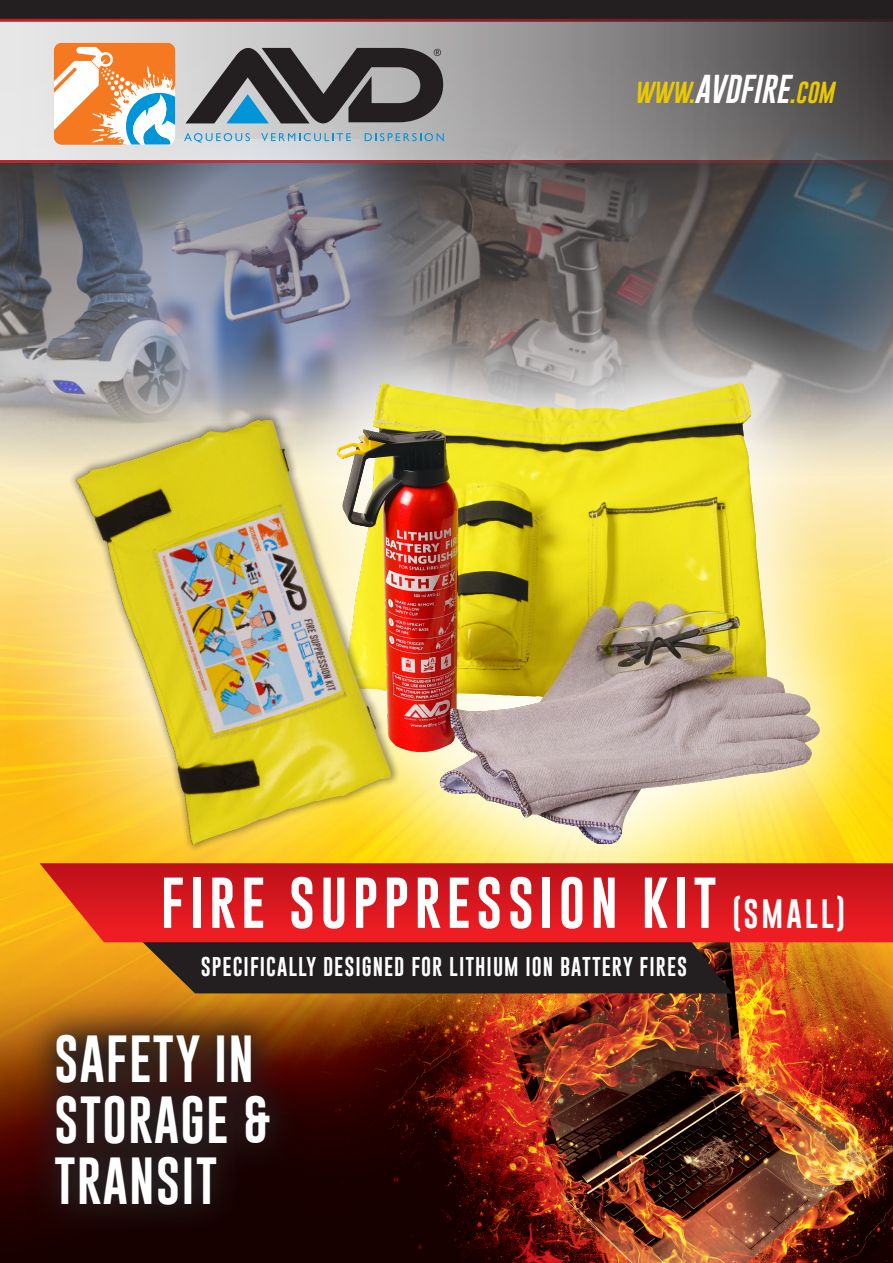
<style>
.page{position:relative;width:893px;height:1263px;background:#fff}
.page>*{position:absolute;margin:0;border:0;box-sizing:border-box;transform-origin:0 0}
.t1{font:52.5px "Gobold";letter-spacing:.1em;color:#fff}
.t2{font:48.6px/60.8px "Gobold";letter-spacing:.025em;color:#fff}
.t3{font:italic 22.2px "Gobold Uplow";color:#eac802}
.t4{font:19.8px "Gobold";letter-spacing:.05em;color:#fff}
.s1{font-size:29.4px;color:#fff}
.s2{font-size:30px}
</style>
<div class="page">
<div style="left:0;top:0;width:893px;height:570px;background:#231f20"></div>
<img style="left:0;top:164px;width:66px;height:236px">
<img style="left:707px;top:164px;width:186px;height:125px">
<img style="left:0;top:400px;width:893px;height:863px">
<svg style="left:0;top:444px;width:457px;height:457px"></svg>
<img style="left:66px;top:164px;width:287px;height:233px">
<img style="left:353px;top:164px;width:354px;height:125px">
<svg style="left:0;top:18px;width:893px;height:146px"></svg>
<svg style="left:131px;top:942px;width:601px;height:51px"></svg>
<div style="left:243px;top:289px;width:650px;height:650px;background:#fff;opacity:.81"></div>
<img style="left:337px;top:381px;width:484px;height:463px">
<svg style="left:40px;top:863px;width:853px;height:79px"></svg>
<svg style="left:54px;top:43px;width:390px;height:101px"></svg>
<svg style="left:21px;top:1000px;width:283px;height:240px"></svg>
<img style="left:54px;top:397px;width:354px;height:462px">
<img style="left:73px;top:420px;width:319px;height:427px">
<p class="t3" style="left:634px;top:75px;width:201px">WWW.<span class="s1">AVDFIRE</span>.COM</p>
<h1 class="t1" style="left:161px;top:869px;width:686px">FIRE SUPPRESSION KIT <span class="s2">(SMALL)</span></h1>
<p class="t4" style="left:201px;top:954px;width:488px">SPECIFICALLY DESIGNED FOR LITHIUM ION BATTERY FIRES</p>
<h2 class="t2" style="left:54px;top:1029px;width:219px">SAFETY IN<br>STORAGE &amp;<br>TRANSIT</h2>
</div>
